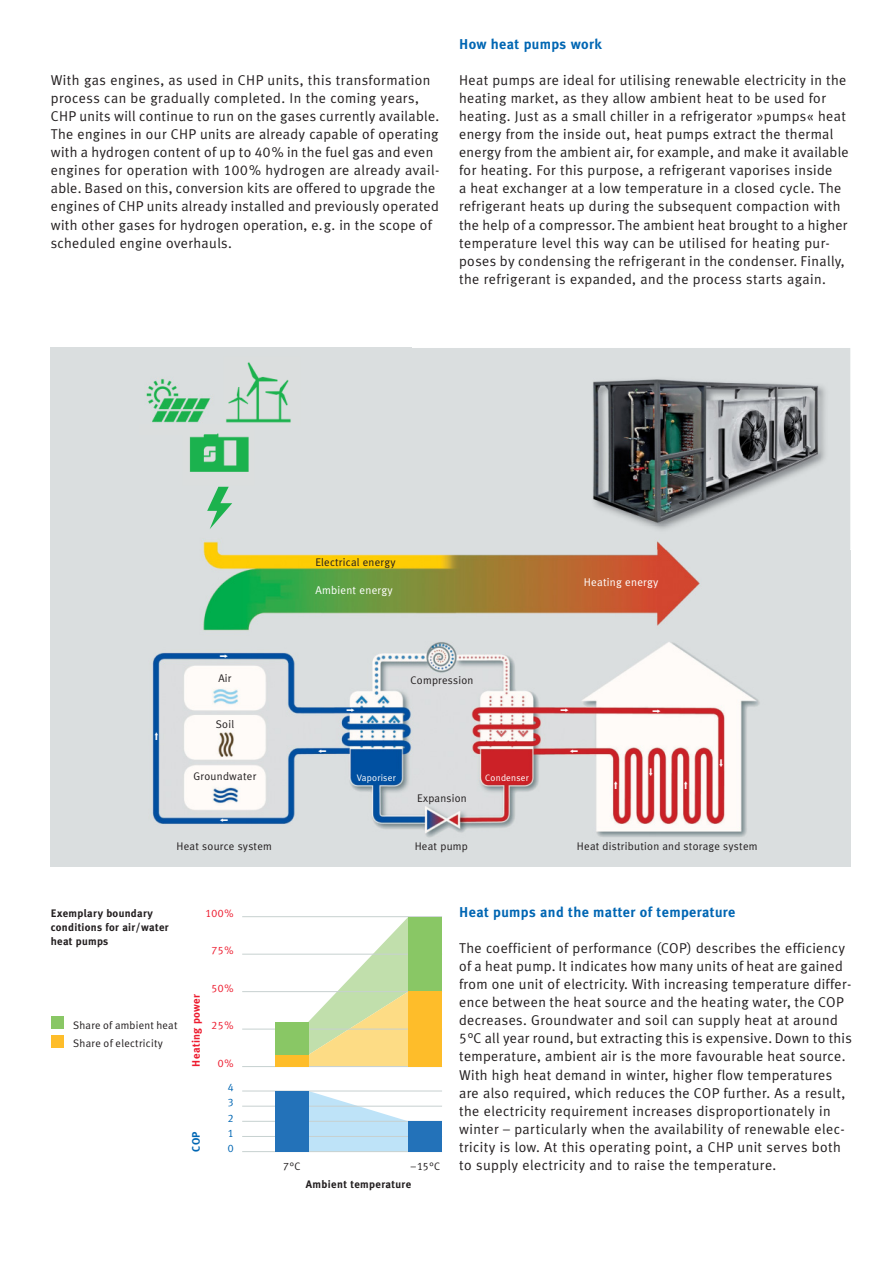
<style>
.page{position:relative;width:893px;height:1263px;background:#fff}
.page>*{position:absolute;margin:0;border:0;box-sizing:border-box;transform-origin:0 0}
.t1{font:14.25px/18px "Meta Plus Normal";letter-spacing:.025em;color:#231f20}
.t2{font:700 14.25px "Meta Plus";letter-spacing:.025em;color:#0066b3}
.t3{font:11.25px "Meta Plus Normal";letter-spacing:.02em;color:#fff}
.t4{font:11.1px "Meta Plus Normal";letter-spacing:.02em;color:#231f20}
.t5{font:700 10.8px/13.8px "Meta Plus";letter-spacing:.025em;color:#231f20}
.t6{font:10.8px "Meta Plus Normal";letter-spacing:.02em;color:#231f20}
.t7{font:10.8px "Meta Plus Normal Caps";letter-spacing:.025em;color:#ed1b2e}
.t8{font:700 10.8px "Meta Plus";letter-spacing:.035em;color:#ed1b2e}
.t9{font:10.8px/15.1px "Meta Plus Normal Caps";color:#0066b3;text-align:justify}
.t10{font:700 10.8px "Meta Plus";color:#0066b3}
.t11{font:9.3px "Meta Plus Normal";letter-spacing:.02em;color:#fff}
.s1{font-family:"Meta Plus Normal Caps"}
</style>
<div class="page">
<img style="left:51px;top:348px;width:799px;height:519px">
<div style="left:51px;top:1017px;width:13px;height:12px;background:#89c765"></div>
<div style="left:51px;top:1035px;width:13px;height:12px;background:#febd2a"></div>
<div style="left:412px;top:348px;width:438px;height:202px;background:#dadedf"></div>
<img style="left:850px;top:348px;width:1px;height:202px">
<img style="left:593px;top:378px;width:227px;height:147px">
<svg style="left:207px;top:487px;width:25px;height:42px"></svg>
<img style="left:182px;top:425px;width:73px;height:60px">
<img style="left:139px;top:372px;width:77px;height:63px">
<img style="left:224px;top:356px;width:77px;height:70px">
<img style="left:224px;top:425px;width:31px;height:1px">
<svg style="left:308px;top:1092px;width:100px;height:59px"></svg>
<hr style="left:242px;top:1151px;width:200px;height:1px;background:#c7d1d0">
<hr style="left:242px;top:1136px;width:200px;height:1px;background:#c7d1d0">
<hr style="left:242px;top:1121px;width:200px;height:1px;background:#c7d1d0">
<hr style="left:242px;top:1106px;width:200px;height:1px;background:#c7d1d0">
<hr style="left:242px;top:1091px;width:200px;height:1px;background:#c7d1d0">
<div style="left:275px;top:1091px;width:33px;height:61px;background:#2372b9"></div>
<div style="left:409px;top:1121px;width:33px;height:31px;background:#2372b9"></div>
<svg style="left:308px;top:917px;width:100px;height:149px"></svg>
<hr style="left:242px;top:1066px;width:200px;height:1px;background:#c7d1d0">
<hr style="left:242px;top:1029px;width:200px;height:1px;background:#c7d1d0">
<hr style="left:242px;top:991px;width:200px;height:1px;background:#c7d1d0">
<hr style="left:242px;top:954px;width:200px;height:1px;background:#c7d1d0">
<hr style="left:242px;top:916px;width:200px;height:1px;background:#c7d1d0">
<div style="left:275px;top:1022px;width:33px;height:45px;background:#89c765"></div>
<div style="left:275px;top:1055px;width:33px;height:12px;background:#febd2a"></div>
<div style="left:409px;top:917px;width:33px;height:150px;background:#89c765"></div>
<div style="left:409px;top:991px;width:33px;height:76px;background:#febd2a"></div>
<svg style="left:318px;top:749px;width:8px;height:4px"></svg>
<svg style="left:570px;top:750px;width:8px;height:3px"></svg>
<svg style="left:220px;top:819px;width:8px;height:3px"></svg>
<svg style="left:220px;top:654px;width:8px;height:4px"></svg>
<svg style="left:347px;top:709px;width:7px;height:3px"></svg>
<svg style="left:561px;top:709px;width:7px;height:3px"></svg>
<svg style="left:653px;top:709px;width:7px;height:3px"></svg>
<svg style="left:719px;top:760px;width:4px;height:7px"></svg>
<svg style="left:649px;top:768px;width:3px;height:8px"></svg>
<svg style="left:614px;top:781px;width:4px;height:8px"></svg>
<svg style="left:684px;top:781px;width:4px;height:8px"></svg>
<svg style="left:155px;top:733px;width:3px;height:7px"></svg>
<p class="t1" style="left:51px;top:72px;width:390px">With gas engines, as used in CHP units, this transformation process can be gradually completed. In the coming years, CHP units will continue to run on the gases currently available.<br>The engines in our CHP units are already capable of operating with a hydrogen content of up to <span class="s1">40</span>% in the fuel gas and even engines for operation with <span class="s1">100</span>% hydrogen are already avail - able. Based on this, conversion kits are offered to upgrade the engines of CHP units already installed and previously operated with other gases for hydrogen operation, e.g. in the scope of scheduled engine overhauls.</p>
<p class="t2" style="left:459px;top:38px;width:144px">How heat pumps work</p>
<p class="t1" style="left:459px;top:72px;width:391px">Heat pumps are ideal for utilising renewable electricity in the heating market, as they allow ambient heat to be used for heating. Just as a small chiller in a refrigerator »pumps« heat energy from the inside out, heat pumps extract the thermal energy from the ambient air, for example, and make it available for heating. For this purpose, a refrigerant vaporises inside<br>a heat exchanger at a low temperature in a closed cycle. The refrigerant heats up during the subsequent compaction with the help of a compressor. The ambient heat brought to a higher temperature level this way can be utilised for heating pur&shy;poses by condensing the refrigerant in the condenser. Finally, the refrigerant is expanded, and the process starts again.</p>
<p class="t4" style="left:315px;top:557px;width:82px">Electrical energy</p>
<p class="t3" style="left:315px;top:586px;width:79px">Ambient energy</p>
<p class="t3" style="left:584px;top:578px;width:76px">Heating energy</p>
<p class="t4" style="left:218px;top:674px;width:15px">Air</p>
<p class="t4" style="left:216px;top:720px;width:20px">Soil</p>
<p class="t4" style="left:193px;top:772px;width:64px">Groundwater</p>
<p class="t4" style="left:410px;top:676px;width:64px">Compression</p>
<p class="t11" style="left:357px;top:774px;width:40px">Vaporiser</p>
<p class="t11" style="left:485px;top:774px;width:45px">Condenser</p>
<p class="t4" style="left:417px;top:794px;width:51px">Expansion</p>
<p class="t4" style="left:177px;top:842px;width:97px">Heat source system</p>
<p class="t4" style="left:415px;top:842px;width:55px">Heat pump</p>
<p class="t4" style="left:577px;top:842px;width:182px">Heat distribution and storage system</p>
<p class="t5" style="left:51px;top:907px;width:119px">Exemplary boundary conditions for air/water heat pumps</p>
<p class="t6" style="left:73px;top:1021px;width:106px">Share of ambient heat</p>
<p class="t6" style="left:73px;top:1039px;width:91px">Share of electricity</p>
<p class="t7" style="left:205px;top:907px;width:30px">100%</p>
<p class="t7" style="left:212px;top:944px;width:24px">75%</p>
<p class="t7" style="left:212px;top:982px;width:24px">50%</p>
<p class="t7" style="left:212px;top:1019px;width:24px">25%</p>
<p class="t7" style="left:218px;top:1057px;width:18px">0%</p>
<p class="t9" style="left:228px;top:1080px;width:7px">4<br>3<br>2<br>1<br>0</p>
<p class="t8" style="left:192px;top:1067px;width:74px;rotate:-90deg">Heating power</p>
<p class="t10" style="left:192px;top:1152px;width:22px;rotate:-90deg">COP</p>
<p class="t6" style="left:283px;top:1162px;width:19px"><span class="s1">7</span>°C</p>
<p class="t6" style="left:411px;top:1162px;width:31px">–<span class="s1">15</span>°C</p>
<p class="t5" style="left:306px;top:1178px;width:107px">Ambient temperature</p>
<p class="t2" style="left:459px;top:906px;width:278px">Heat pumps and the matter of temperature</p>
<p class="t1" style="left:459px;top:940px;width:394px">The coefficient of performance (COP) describes the efficiency of a heat pump. It indicates how many units of heat are gained from one unit of electricity. With increasing temperature differ - ence between the heat source and the heating water, the COP decreases. Groundwater and soil can supply heat at around <span class="s1">5</span>°C all year round, but extracting this is expensive. Down to this temperature, ambient air is the more favourable heat source.<br>With high heat demand in winter, higher flow temperatures are also required, which reduces the COP further. As a result, the electricity requirement increases disproportionately in winter – particularly when the availability of renewable elec&shy;tricity is low. At this operating point, a CHP unit serves both to supply electricity and to raise the temperature.</p>
</div>
